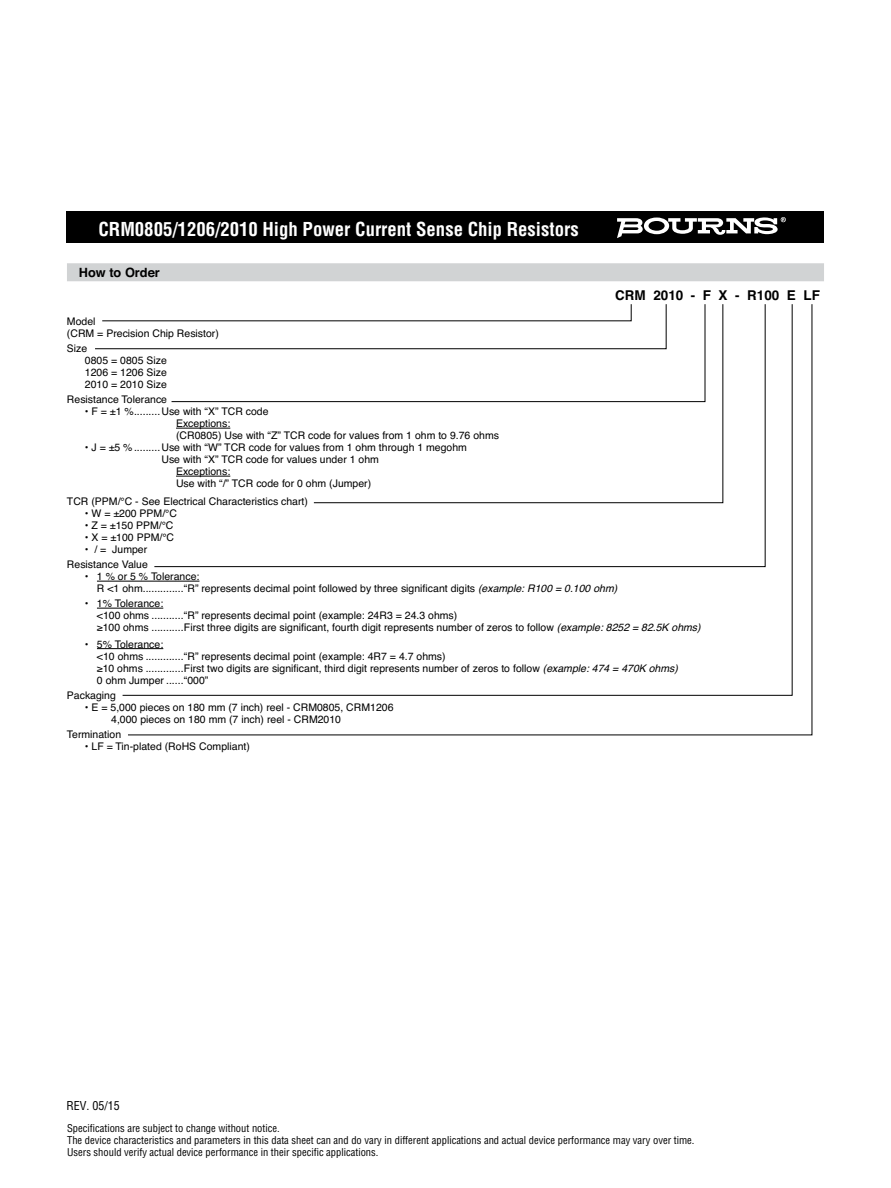
<style>
.page{position:relative;width:891px;height:1188px;background:#fff}
.page>*{position:absolute;margin:0;border:0;box-sizing:border-box;transform-origin:0 0}
.t1{font:700 condensed 24px "Helvetica";color:#fff}
.t2{font:700 condensed 18.75px "Helvetica";color:#fff}
.t3{font:700 13.5px "Helvetica";color:#000}
.t4{font:700 12.75px "Helvetica";color:#000}
.t5{font:condensed 12px "Helvetica";color:#000}
.t6{font:10.5px/12px "Helvetica";color:#000}
.t7{font:condensed 10.5px/12px "Helvetica";color:#000}
.s1{font-style:italic}
</style>
<div class="page">
<div style="left:67px;top:263px;width:757px;height:18px;background:#d1d3d4"></div>
<hr style="left:97px;top:581px;width:102px;height:1px;background:#000">
<hr style="left:97px;top:608px;width:66px;height:1px;background:#000">
<hr style="left:97px;top:648px;width:66px;height:1px;background:#000">
<svg style="left:127px;top:304px;width:686px;height:432px"></svg>
<div style="left:67px;top:212px;width:757px;height:31px;background:#000"></div>
<svg style="left:617px;top:217px;width:169px;height:21px"></svg>
<h1 class="t1" style="left:98px;top:217px;width:423px">3312 - 2 mm SMD Trimming Potentiometer</h1>
<h2 class="t2" style="left:98px;top:222px;width:482px">CRM0805/1206/2010 High Power Current Sense Chip Resistors</h2>
<p class="t4" style="left:79px;top:268px;width:82px">How to Order</p>
<p class="t3" style="left:615px;top:290px;width:206px">CRM 2010 - F X - R100 E LF</p>
<p class="t6" style="left:67px;top:317px;width:153px">Model<br>(CRM = Precision Chip Resistor)</p>
<p class="t6" style="left:85px;top:344px;width:84px;text-indent:-18px">Size<br>0805 = 0805 Size<br>1206 = 1206 Size<br>2010 = 2010 Size</p>
<p class="t6" style="left:67px;top:395px;width:102px">Resistance Tolerance</p>
<p class="t6" style="left:176px;top:407px;width:325px;text-indent:-91px">• F = ±1 % .........Use with “X” TCR code<br>Exceptions:<br>(CR0805) Use with “Z” TCR code for values from 1 ohm to 9.76 ohms</p>
<p class="t6" style="left:85px;top:443px;width:384px">• J = ±5 % .........Use with “W” TCR code for values from 1 ohm through 1 megohm</p>
<p class="t6" style="left:161px;top:455px;width:219px">Use with “X” TCR code for values under 1 ohm</p>
<p class="t6" style="left:176px;top:467px;width:56px">Exceptions:</p>
<p class="t6" style="left:176px;top:479px;width:197px">Use with “/” TCR code for 0 ohm (Jumper)</p>
<p class="t6" style="left:67px;top:497px;width:243px">TCR (PPM/°C - See Electrical Characteristics chart)</p>
<p class="t6" style="left:85px;top:509px;width:94px">• W = ±200 PPM/°C</p>
<p class="t6" style="left:85px;top:521px;width:90px">• Z = ±150 PPM/°C</p>
<p class="t6" style="left:85px;top:533px;width:91px">• X = ±100 PPM/°C</p>
<p class="t6" style="left:67px;top:543px;width:82px;line-height:15px;text-align:right">• / = Jumper<br>Resistance Value</p>
<p class="t6" style="left:97px;top:572px;width:522px;text-indent:-12px">• 1 % or 5 % Tolerance:<br>R &lt;1 ohm ..............“R” represents decimal point followed by three significant digits <span class="s1">(example: R100 = 0.100 ohm)</span></p>
<p class="t6" style="left:97px;top:599px;width:605px;text-indent:-12px">• 1% Tolerance:<br>&lt;100 ohms ...........“R” represents decimal point (example: 24R3 = 24.3 ohms)<br>≥100 ohms ...........First three digits are significant, fourth digit represents number of zeros to follow <span class="s1">(example: 8252 = 82.5K ohms)</span></p>
<p class="t6" style="left:97px;top:639px;width:583px;text-indent:-12px">• 5% Tolerance:<br>&lt;10 ohms .............“R” represents decimal point (example: 4R7 = 4.7 ohms)<br>≥10 ohms .............First two digits are significant, third digit represents number of zeros to follow <span class="s1">(example: 474 = 470K ohms)<br></span>0 ohm Jumper ......“000”</p>
<p class="t6" style="left:67px;top:690px;width:51px">Packaging</p>
<p class="t6" style="left:111px;top:702px;width:284px;text-indent:-26px">• E = 5,000 pieces on 180 mm (7 inch) reel - CRM0805, CRM1206<br>4,000 pieces on 180 mm (7 inch) reel - CRM2010</p>
<p class="t6" style="left:67px;top:729px;width:56px">Termination</p>
<p class="t6" style="left:85px;top:741px;width:167px">• LF = Tin-plated (RoHS Compliant)</p>
<p class="t5" style="left:67px;top:1101px;width:55px">REV. 05/15</p>
<p class="t7" style="left:67px;top:1123px;width:629px">Specifications are subject to change without notice.<br>The device characteristics and parameters in this data sheet can and do vary in different applications and actual device performance may vary over time.<br>Users should verify actual device performance in their specific applications.</p>
</div>
